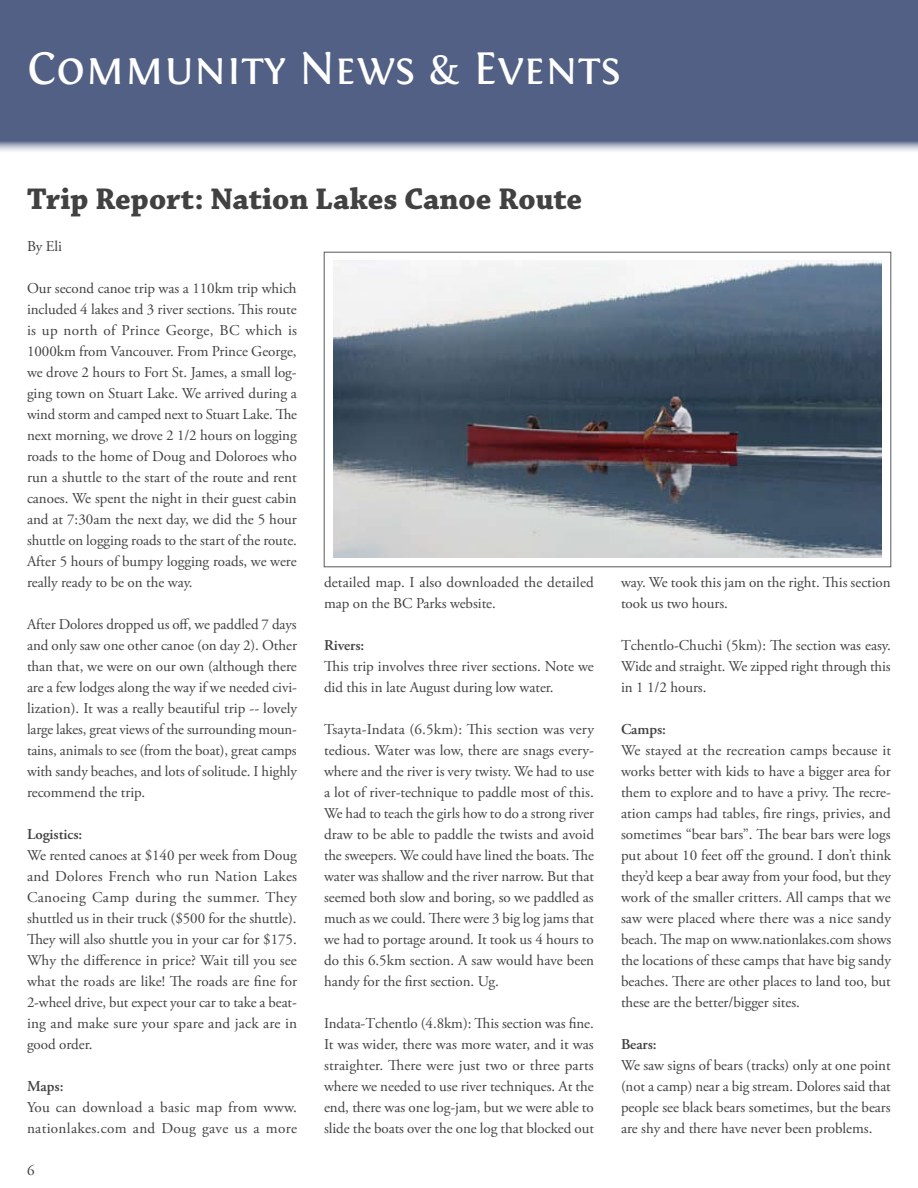
<style>
.page{position:relative;width:918px;height:1188px;background:#fff}
.page>*{position:absolute;margin:0;border:0;box-sizing:border-box;transform-origin:0 0}
.t1{font:48px "Fontin Small Caps";color:#fff}
.t2{font:700 31.5px "Chaparral Pro";color:#414142}
.t3{font:15px/21px "Adobe Garamond Pro";letter-spacing:-.005em;color:#414142;text-align:justify}
.t4{font:15px/21px "Adobe Garamond Pro";letter-spacing:.02em;color:#414142}
.t5{font:600 15px "Adobe Garamond Pro";letter-spacing:-.005em;color:#414142}
</style>
<div class="page">
<div style="left:0;top:0;width:917px;height:151px;background:#516084"></div>
<hr style="left:917px;top:0;width:1px;height:168px;background:#516084">
<div style="left:324px;top:252px;width:567px;height:315px;background:#fff;border:1px solid #58595b"></div>
<img style="left:334px;top:261px;width:547px;height:296px">
<h1 class="t1" style="left:27px;top:41px;width:595px">Community News &amp; Events</h1>
<h2 class="t2" style="left:27px;top:180px;width:557px">Trip Report: Nation Lakes Canoe Route</h2>
<p class="t3" style="left:27px;top:236px;width:36px">By Eli</p>
<p class="t3" style="left:27px;top:278px;width:272px">Our second canoe trip was a 110km trip which included 4 lakes and 3 river sections. This route is up north of Prince George, BC which is 1000km from Vancouver. From Prince George, we drove 2 hours to Fort St. James, a small log&shy;ging town on Stuart Lake. We arrived during a wind storm and camped next to Stuart Lake. The next morning, we drove 2 1/2 hours on logging roads to the home of Doug and Doloroes who run a shuttle to the start of the route and rent canoes. We spent the night in their guest cabin and at 7:30am the next day, we did the 5 hour shuttle on logging roads to the start of the route.<br>After 5 hours of bumpy logging roads, we were really ready to be on the way.</p>
<p class="t3" style="left:27px;top:614px;width:272px">After Dolores dropped us off, we paddled 7 days and only saw one other canoe (on day 2). Other than that, we were on our own (although there are a few lodges along the way if we needed civi&shy;lization). It was a really beautiful trip -- lovely large lakes, great views of the surrounding moun&shy;tains, animals to see (from the boat), great camps with sandy beaches, and lots of solitude. I highly recommend the trip.</p>
<p class="t5" style="left:27px;top:825px;width:57px">Logistics:</p>
<p class="t3" style="left:27px;top:845px;width:272px">We rented canoes at $140 per week from Doug and Dolores French who run Nation Lakes Canoeing Camp during the summer. They shuttled us in their truck ($500 for the shuttle).<br>They will also shuttle you in your car for $175.<br>Why the difference in price? Wait till you see what the roads are like! The roads are fine for 2-wheel drive, but expect your car to take a beat&shy;ing and make sure your spare and jack are in good order.</p>
<p class="t5" style="left:27px;top:1077px;width:38px">Maps:</p>
<p class="t4" style="left:27px;top:1097px;width:272px">You can download a basic map from www. nationlakes.com and Doug gave us a more</p>
<p class="t3" style="left:27px;top:1160px;width:9px">6</p>
<p class="t3" style="left:324px;top:572px;width:271px">detailed map. I also downloaded the detailed map on the BC Parks website.</p>
<p class="t5" style="left:324px;top:636px;width:42px">Rivers:</p>
<p class="t3" style="left:324px;top:656px;width:271px">This trip involves three river sections. Note we did this in late August during low water.</p>
<p class="t3" style="left:324px;top:719px;width:272px">Tsayta-Indata (6.5km): This section was very tedious. Water was low, there are snags every&shy;where and the river is very twisty. We had to use a lot of river-technique to paddle most of this.<br>We had to teach the girls how to do a strong river draw to be able to paddle the twists and avoid the sweepers. We could have lined the boats. The water was shallow and the river narrow. But that seemed both slow and boring, so we paddled as much as we could. There were 3 big log jams that we had to portage around. It took us 4 hours to do this 6.5km section. A saw would have been handy for the first section. Ug.</p>
<p class="t3" style="left:324px;top:1013px;width:271px">Indata-Tchentlo (4.8km): This section was fine.<br>It was wider, there was more water, and it was straighter. There were just two or three parts where we needed to use river techniques. At the end, there was one log-jam, but we were able to slide the boats over the one log that blocked out</p>
<p class="t3" style="left:621px;top:572px;width:271px">way. We took this jam on the right. This section took us two hours.</p>
<p class="t3" style="left:621px;top:635px;width:271px">Tchentlo-Chuchi (5km): The section was easy.<br>Wide and straight. We zipped right through this in 1 1/2 hours.</p>
<p class="t5" style="left:621px;top:720px;width:47px">Camps:</p>
<p class="t3" style="left:621px;top:740px;width:272px">We stayed at the recreation camps because it works better with kids to have a bigger area for them to explore and to have a privy. The recre&shy;ation camps had tables, fire rings, privies, and sometimes “bear bars”. The bear bars were logs put about 10 feet off the ground. I don’t think they’d keep a bear away from your food, but they work of the smaller critters. All camps that we saw were placed where there was a nice sandy beach. The map on www.nationlakes.com shows the locations of these camps that have big sandy beaches. There are other places to land too, but these are the better/bigger sites.</p>
<p class="t5" style="left:621px;top:1035px;width:37px">Bears:</p>
<p class="t3" style="left:621px;top:1055px;width:271px">We saw signs of bears (tracks) only at one point (not a camp) near a big stream. Dolores said that people see black bears sometimes, but the bears are shy and there have never been problems.</p>
</div>
